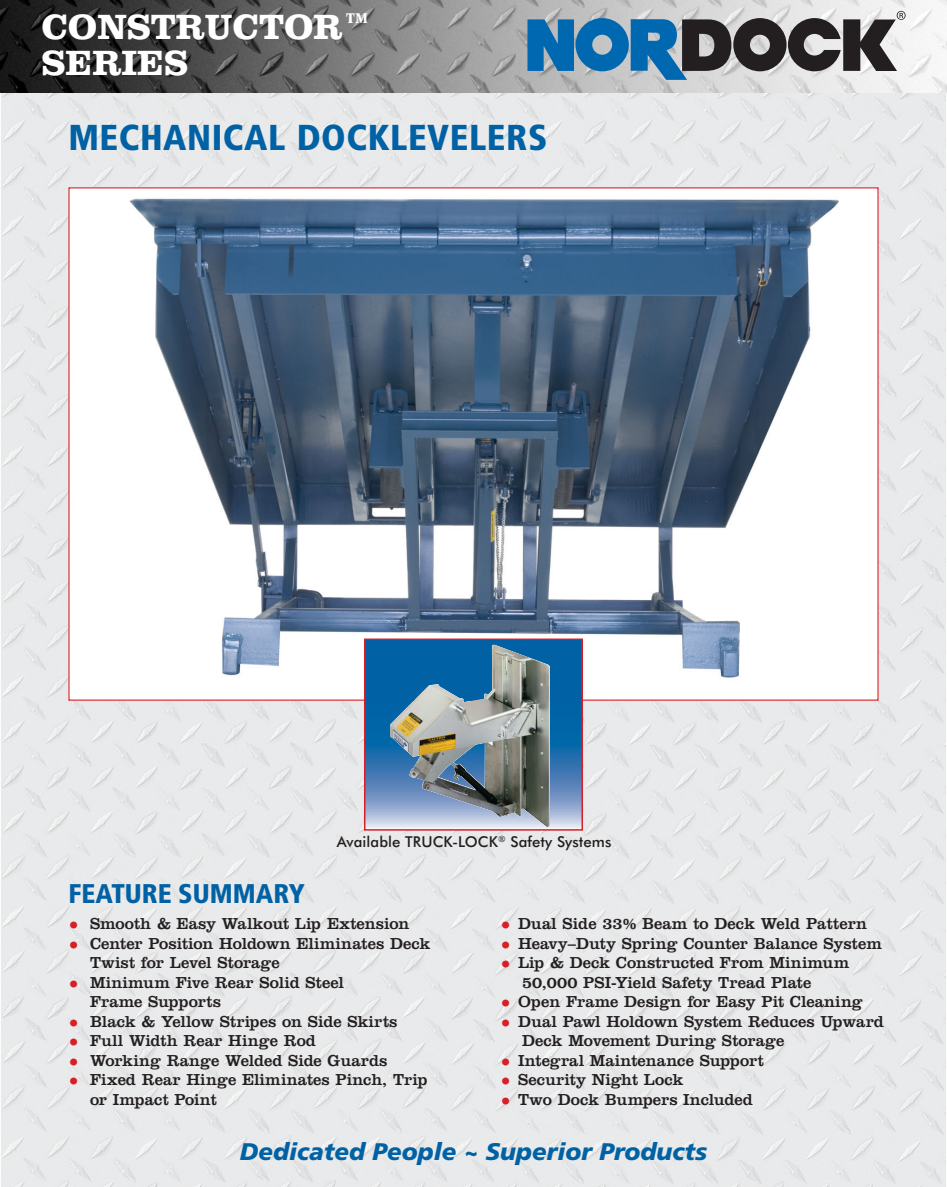
<style>
.page{position:relative;width:947px;height:1187px;background:#fff}
.page>*{position:absolute;margin:0;border:0;box-sizing:border-box;transform-origin:0 0}
.t1{font:900 condensed 36px "Frutiger";letter-spacing:.015em;color:#0061a4}
.t2{font:700 36px/36px "Clarendon BT";color:#fff}
.t3{font:900 condensed 27px "Frutiger";color:#0061a4}
.t4{font:italic 900 24px "Frutiger";color:#0061a4}
.t5{font:16.5px/19.5px "Clarendon";letter-spacing:.005em;color:#231f20}
.t6{font:500 15px "Futura BT";letter-spacing:.005em;color:#231f20}
.s1{font-weight:700;font-size:21px;color:#d61f26}
</style>
<div class="page">
<img style="left:1px;top:93px;width:945px;height:1093px">
<img style="left:1px;top:0;width:945px;height:93px">
<svg style="left:527px;top:11px;width:378px;height:69px;background:#708697"></svg>
<svg style="left:68px;top:187px;width:810px;height:513px"></svg>
<svg style="left:363px;top:637px;width:221px;height:194px;background:#4b79aa"></svg>
<img style="left:390px;top:644px;width:160px;height:183px">
<h1 class="t2" style="left:41px;top:13px;width:332px">CONSTRUCTOR™<br>SERIES</h1>
<h1 class="t1" style="left:68px;top:122px;width:480px">MECHANICAL DOCKLEVELERS</h1>
<h2 class="t3" style="left:68px;top:882px;width:238px">FEATURE SUMMARY</h2>
<p class="t6" style="left:337px;top:836px;width:276px">Available TRUCK-LOCK<sup>®</sup> Safety Systems</p>
<p class="t5" style="left:68px;top:915px;width:342px"><span class="s1">•</span> Smooth &amp; Easy Walkout Lip Extension</p>
<p class="t5" style="left:90px;top:934px;width:342px;text-indent:-22px"><span class="s1">•</span> Center Position Holdown Eliminates Deck<br>Twist for Level Storage</p>
<p class="t5" style="left:90px;top:973px;width:256px;text-indent:-22px"><span class="s1">•</span> Minimum Five Rear Solid Steel<br>Frame Supports</p>
<p class="t5" style="left:68px;top:1012px;width:330px"><span class="s1">•</span> Black &amp; Yellow Stripes on Side Skirts</p>
<p class="t5" style="left:68px;top:1032px;width:249px"><span class="s1">•</span> Full Width Rear Hinge Rod</p>
<p class="t5" style="left:68px;top:1051px;width:321px"><span class="s1">•</span> Working Range Welded Side Guards</p>
<p class="t5" style="left:90px;top:1071px;width:339px;text-indent:-22px"><span class="s1">•</span> Fixed Rear Hinge Eliminates Pinch, Trip or Impact Point</p>
<p class="t5" style="left:500px;top:915px;width:368px"><span class="s1">•</span> Dual Side 33% Beam to Deck Weld Pattern</p>
<p class="t5" style="left:500px;top:934px;width:383px"><span class="s1">•</span> Heavy–Duty Spring Counter Balance System</p>
<p class="t5" style="left:522px;top:954px;width:329px;text-indent:-22px"><span class="s1">•</span> Lip &amp; Deck Constructed From Minimum<br>50,000 PSI-Yield Safety Tread Plate</p>
<p class="t5" style="left:500px;top:993px;width:364px"><span class="s1">•</span> Open Frame Design for Easy Pit Cleaning</p>
<p class="t5" style="left:522px;top:1012px;width:363px;text-indent:-22px"><span class="s1">•</span> Dual Pawl Holdown System Reduces Upward<br>Deck Movement During Storage</p>
<p class="t5" style="left:500px;top:1051px;width:265px"><span class="s1">•</span> Integral Maintenance Support</p>
<p class="t5" style="left:500px;top:1071px;width:185px"><span class="s1">•</span> Security Night Lock</p>
<p class="t5" style="left:500px;top:1090px;width:254px"><span class="s1">•</span> Two Dock Bumpers Included</p>
<h3 class="t4" style="left:240px;top:1141px;width:469px">Dedicated People ~ Superior Products</h3>
</div>
